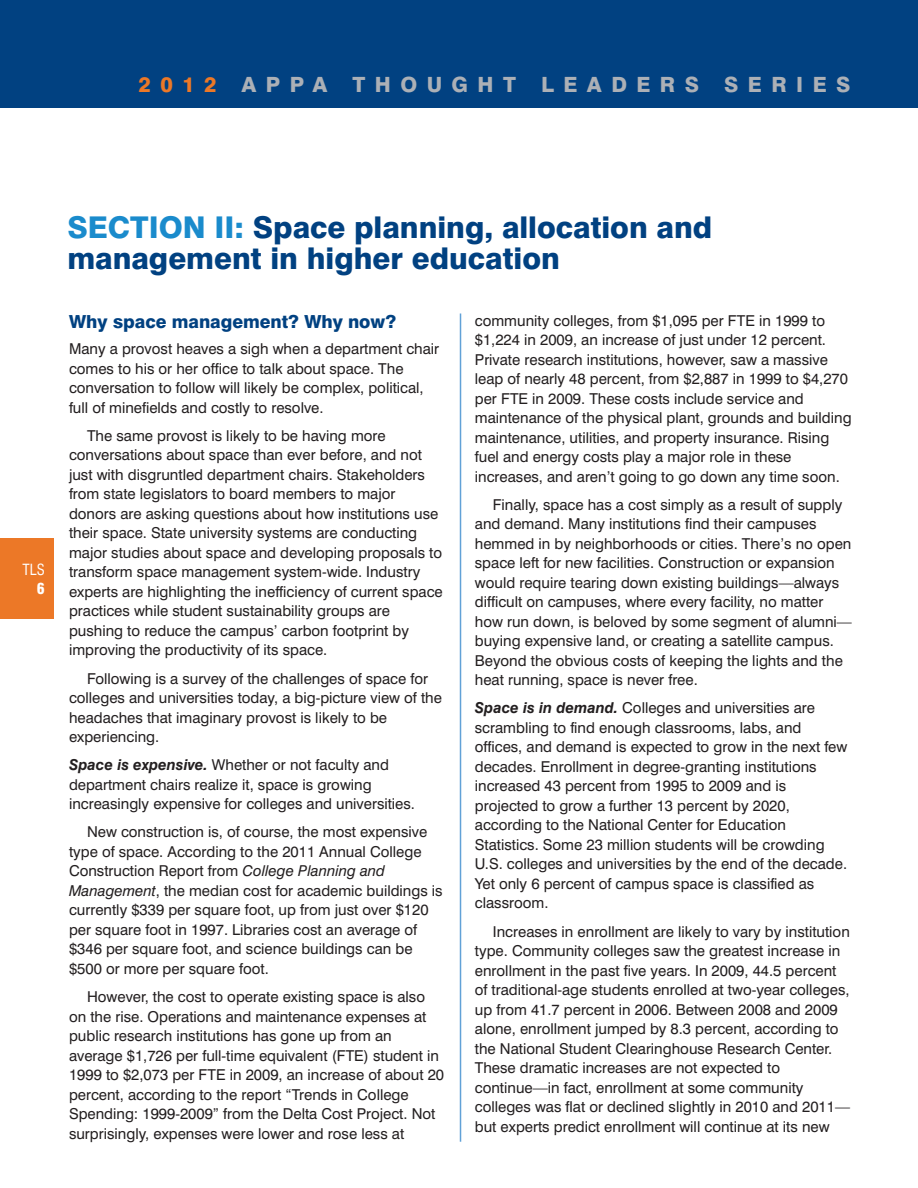
<style>
.page{position:relative;width:918px;height:1188px;background:#fff}
.page>*{position:absolute;margin:0;border:0;box-sizing:border-box;transform-origin:0 0}
.t1{font:800 30px/31.5px "Swiss 721 BT";color:#014181}
.t2{font:800 21px "Swiss 721 BT";letter-spacing:.45em;color:#acb0b6}
.t3{font:800 18px "Swiss 721 BT";color:#014181}
.t4{font:15px/19.5px "Swiss 721 BT";color:#231f20}
.t5{font:condensed 15px "Swiss 721 BT";color:#fff}
.t6{font:900 condensed 15px "Swiss 721 BT";color:#fff}
.s1{color:#ec7827}
.s2{color:#1a8bcc}
.s3{font-weight:700;font-style:italic}
.s4{font-style:italic}
</style>
<div class="page">
<div style="left:0;top:0;width:918px;height:108px;background:#014181"></div>
<div style="left:0;top:538px;width:54px;height:81px;background:#ec7827"></div>
<hr style="left:460px;top:314px;width:1px;height:828px;background:#61a1d7">
<h2 class="t2" style="left:139px;top:77px;width:713px"><span class="s1">2012</span> APPA THOUGHT LEADERS SERIES</h2>
<p class="t5" style="left:23px;top:564px;width:24px">TLS</p>
<p class="t6" style="left:37px;top:583px;width:10px">6</p>
<h1 class="t1" style="left:67px;top:214px;width:646px"><span class="s2">SECTION II:</span> Space planning, allocation and management in higher education</h1>
<p class="t3" style="left:69px;top:315px;width:329px">Why space management? Why now?</p>
<p class="t4" style="left:69px;top:341px;width:372px">Many a provost heaves a sigh when a department chair comes to his or her office to talk about space. The conversation to follow will likely be complex, political, full of minefields and costly to resolve.</p>
<p class="t4" style="left:69px;top:427px;width:375px;text-indent:18px">The same provost is likely to be having more conversations about space than ever before, and not just with disgruntled department chairs. Stakeholders from state legislators to board members to major donors are asking questions about how institutions use their space. State university systems are conducting major studies about space and developing proposals to transform space management system-wide. Industry experts are highlighting the inefficiency of current space practices while student sustainability groups are pushing to reduce the campus’ carbon footprint by improving the productivity of its space.</p>
<p class="t4" style="left:69px;top:670px;width:374px;text-indent:18px">Following is a survey of the challenges of space for colleges and universities today, a big-picture view of the headaches that imaginary provost is likely to be experiencing.</p>
<p class="t4" style="left:69px;top:757px;width:348px"><span class="s3">Space is expensive.</span> Whether or not faculty and department chairs realize it, space is growing increasingly expensive for colleges and universities.</p>
<p class="t4" style="left:69px;top:824px;width:375px;text-indent:18px">New construction is, of course, the most expensive type of space. According to the 2011 Annual College Construction Report from <span class="s4">College Planning and Management</span>, the median cost for academic buildings is currently $339 per square foot, up from just over $120 per square foot in 1997. Libraries cost an average of $346 per square foot, and science buildings can be $500 or more per square foot.</p>
<p class="t4" style="left:69px;top:988px;width:377px;text-indent:18px">However, the cost to operate existing space is also on the rise. Operations and maintenance expenses at public research institutions has gone up from an average $1,726 per full-time equivalent (FTE) student in 1999 to $2,073 per FTE in 2009, an increase of about 20 percent, according to the report “Trends in College Spending: 1999-2009” from the Delta Cost Project. Not surprisingly, expenses were lower and rose less at</p>
<p class="t4" style="left:475px;top:312px;width:378px">community colleges, from $1,095 per FTE in 1999 to $1,224 in 2009, an increase of just under 12 percent.<br>Private research institutions, however, saw a massive leap of nearly 48 percent, from $2,887 in 1999 to $4,270 per FTE in 2009. These costs include service and maintenance of the physical plant, grounds and building maintenance, utilities, and property insurance. Rising fuel and energy costs play a major role in these increases, and aren’t going to go down any time soon.</p>
<p class="t4" style="left:475px;top:496px;width:379px;text-indent:18px">Finally, space has a cost simply as a result of supply and demand. Many institutions find their campuses hemmed in by neighborhoods or cities. There’s no open space left for new facilities. Construction or expansion would require tearing down existing buildings—always difficult on campuses, where every facility, no matter how run down, is beloved by some segment of alumni— buying expensive land, or creating a satellite campus.<br>Beyond the obvious costs of keeping the lights and the heat running, space is never free.</p>
<p class="t4" style="left:475px;top:700px;width:374px"><span class="s3">Space is in demand.</span> Colleges and universities are scrambling to find enough classrooms, labs, and offices, and demand is expected to grow in the next few decades. Enrollment in degree-granting institutions increased 43 percent from 1995 to 2009 and is projected to grow a further 13 percent by 2020, according to the National Center for Education Statistics. Some 23 million students will be crowding U.S. colleges and universities by the end of the decade.<br>Yet only 6 percent of campus space is classified as classroom.</p>
<p class="t4" style="left:475px;top:923px;width:377px;text-indent:18px">Increases in enrollment are likely to vary by institution type. Community colleges saw the greatest increase in enrollment in the past five years. In 2009, 44.5 percent of traditional-age students enrolled at two-year colleges, up from 41.7 percent in 2006. Between 2008 and 2009 alone, enrollment jumped by 8.3 percent, according to the National Student Clearinghouse Research Center.<br>These dramatic increases are not expected to continue—in fact, enrollment at some community colleges was flat or declined slightly in 2010 and 2011— but experts predict enrollment will continue at its new</p>
</div>
